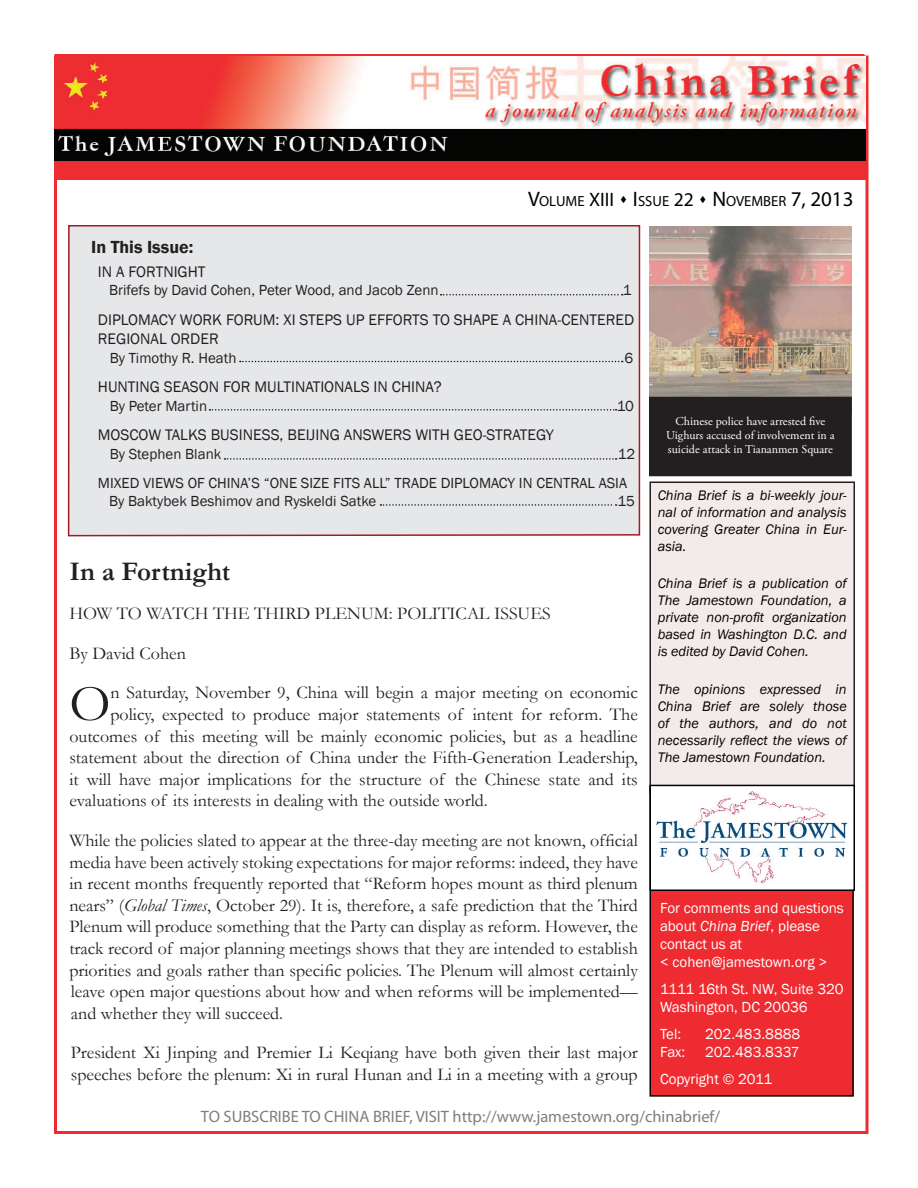
<style>
.page{position:relative;width:918px;height:1188px;background:#fff}
.page>*{position:absolute;margin:0;border:0;box-sizing:border-box;transform-origin:0 0}
.t1{font:52.65px "Garamond";color:#231f20}
.t2{font:700 27px "Garamond";color:#231f20}
.t3{font:18px/21.6px "Garamond";color:#231f20}
.t4{font:600 18px "Franklin Gothic";color:#231f20}
.t5{font:16.5px "Myriad Pro";color:#7c7e81}
.t6{font:15.75px/18.9px "Franklin Gothic";color:#231f20}
.t7{font:15px/28.5px "Franklin Gothic";color:#231f20}
.t8{font:15px/18px "Franklin Gothic";color:#fff}
.t9{font:14.7px "Myriad Pro";color:#000}
.t10{font:italic 14.25px/17.1px "Franklin Gothic";color:#000;text-align:justify}
.t11{font:12px/14.4px "Adobe Garamond Pro";color:#fff;text-align:center}
.s1{font-size:21px}
.s2{font-size:19.5px}
.s3{font-style:italic}
</style>
<div class="page">
<hr style="left:54px;top:54px;width:810px;height:3px;background:#ee2b31">
<div style="left:650px;top:482px;width:204px;height:310px;background:#f3eaea"></div>
<div style="left:650px;top:482px;width:205px;height:311px;border:2px solid #231f20"></div>
<div style="left:650px;top:786px;width:203px;height:310px;background:#ee2b31"></div>
<div style="left:650px;top:785px;width:204px;height:312px;border:2px solid #000"></div>
<img style="left:54px;top:57px;width:811px;height:122px">
<div style="left:67px;top:225px;width:574px;height:312px;background:#e6e7e9"></div>
<img style="left:653px;top:788px;width:199px;height:100px">
<div style="left:650px;top:785px;width:205px;height:106px;border:2px solid #000"></div>
<svg style="left:441px;top:294px;width:182px;height:1px"></svg>
<svg style="left:209px;top:409px;width:408px;height:2px"></svg>
<svg style="left:225px;top:458px;width:392px;height:2px"></svg>
<svg style="left:240px;top:361px;width:383px;height:1px"></svg>
<img style="left:649px;top:226px;width:203px;height:171px">
<div style="left:650px;top:398px;width:201px;height:78px;background:#231f20"></div>
<div style="left:649px;top:397px;width:203px;height:79px;border:2px solid #231f20"></div>
<svg style="left:380px;top:504px;width:237px;height:2px"></svg>
<p class="t9" style="left:528px;top:192px;width:327px"><span class="s1">V</span>OLUME <span class="s2">XIII</span> ▲ <span class="s1">I</span>SSUE <span class="s2">22</span> ▲ <span class="s1">N</span>OVEMBER <span class="s1">7, 2013</span></p>
<p class="t4" style="left:91px;top:236px;width:104px">In This Issue:</p>
<p class="t6" style="left:98px;top:262px;width:106px">In a fortnight</p>
<p class="t7" style="left:109px;top:277px;width:331px">Brifefs by David Cohen, Peter Wood, and Jacob Zenn</p>
<p class="t7" style="left:623px;top:277px;width:10px">1</p>
<p class="t6" style="left:98px;top:310px;width:536px">Diplomacy Work Forum: Xi Steps Up Efforts to Shape a China-Centered<br>Regional Order</p>
<p class="t7" style="left:110px;top:344px;width:128px">By Timothy R. H eath</p>
<p class="t7" style="left:624px;top:344px;width:10px">6</p>
<p class="t6" style="left:98px;top:378px;width:29px">Huntin</p>
<p class="t6" style="left:150px;top:378px;width:293px">g Season for M ultinati onals in China?</p>
<p class="t7" style="left:110px;top:392px;width:99px">By Peter M artin</p>
<p class="t7" style="left:617px;top:392px;width:19px">10</p>
<p class="t6" style="left:98px;top:426px;width:258px">M oscow Talks Busin ess, Beijin g Answ</p>
<p class="t6" style="left:384px;top:426px;width:171px">ers with Geo-strategy</p>
<p class="t7" style="left:110px;top:440px;width:113px">By Stephen Blank</p>
<p class="t11" style="left:666px;top:414px;width:170px">Chinese police have arrested five<br>Uighurs accused of involvement in a suicide attack in Tiananmen Square</p>
<p class="t7" style="left:98px;top:440px;width:539px;text-indent:520px">12<br>Mixed Vi ews of China’s “On e Size Fits All” Trade Diplomacy in Central Asia</p>
<p class="t7" style="left:109px;top:487px;width:269px">By Baktybek Beshimov and Ryskeldi Satke</p>
<p class="t7" style="left:618px;top:487px;width:19px">15</p>
<p class="t10" style="left:658px;top:487px;width:190px">China Brief is a bi-weekly jour&shy;nal of information and analysis covering Greater China in Eur&shy;asia.</p>
<p class="t10" style="left:658px;top:575px;width:190px">China Brief is a publication of The Jamestown Foundation, a private non-profit organization based in Washington D.C. and is edited by David Cohen.</p>
<p class="t10" style="left:658px;top:681px;width:190px">The opinions expressed in China Brief are solely those of the authors, and do not necessarily reflect the views of The Jamestown Foundation.</p>
<h2 class="t2" style="left:69px;top:553px;width:163px">In a Fortnight</h2>
<p class="t3" style="left:69px;top:593px;width:483px;line-height:39.6px">How to Watch the Third Plenum: Political Issues<br>By David Cohen</p>
<h1 class="t1" style="left:69px;top:668px;width:38px">O</h1>
<p class="t3" style="left:111px;top:682px;width:529px">n Saturday, November 9, China will begin a major meeting on economic</p>
<p class="t3" style="left:110px;top:703px;width:529px">policy, expected to produce major statements of intent for reform. The</p>
<p class="t3" style="left:69px;top:725px;width:570px">outcomes of this meeting will be mainly economic policies, but as a headline</p>
<p class="t3" style="left:69px;top:746px;width:570px">statement about the direction of China under the Fifth-Generation Leadership,</p>
<p class="t3" style="left:69px;top:768px;width:570px">it will have major implications for the structure of the Chinese state and its</p>
<p class="t3" style="left:69px;top:790px;width:420px">evaluations of its interests in dealing with the outside world.</p>
<p class="t3" style="left:69px;top:829px;width:570px;text-align:justify">While the policies slated to appear at the three-day meeting are not known, official media have been actively stoking expectations for major reforms: indeed, they have in recent months frequently reported that “Reform hopes mount as third plenum nears” (<span class="s3">Global Times</span>, October 29). It is, therefore, a safe prediction that the Third Plenum will produce something that the Party can display as reform. However, the track record of major planning meetings shows that they are intended to establish priorities and goals rather than specific policies. The Plenum will almost certainly leave open major questions about how and when reforms will be implemented— and whether they will succeed.</p>
<p class="t3" style="left:71px;top:1042px;width:569px">President Xi Jinping and Premier Li Keqiang have both given their last major speeches before the plenum: Xi in rural Hunan and Li in a meeting with a group</p>
<p class="t8" style="left:660px;top:899px;width:185px">For comments and questions about <span class="s3">China Brief</span>, please contact us at<br>&lt; cohen@jamestown.org &gt;</p>
<p class="t8" style="left:660px;top:980px;width:185px">1111 16th St. NW, Suite 320<br>Washington, DC 20036</p>
<p class="t8" style="left:660px;top:1025px;width:23px">Tel:</p>
<p class="t8" style="left:705px;top:1025px;width:97px">202.483.8888</p>
<p class="t8" style="left:660px;top:1043px;width:27px">Fax:</p>
<p class="t8" style="left:660px;top:1039px;width:141px;line-height:27px;text-indent:45px">202.483.8337<br>Copyright © 2011</p>
<p class="t5" style="left:201px;top:1107px;width:521px">TO SUBSCRIBE TO CHINA BRIEF, VISIT http://www.jamestown.org/chinabrief/</p>
</div>
